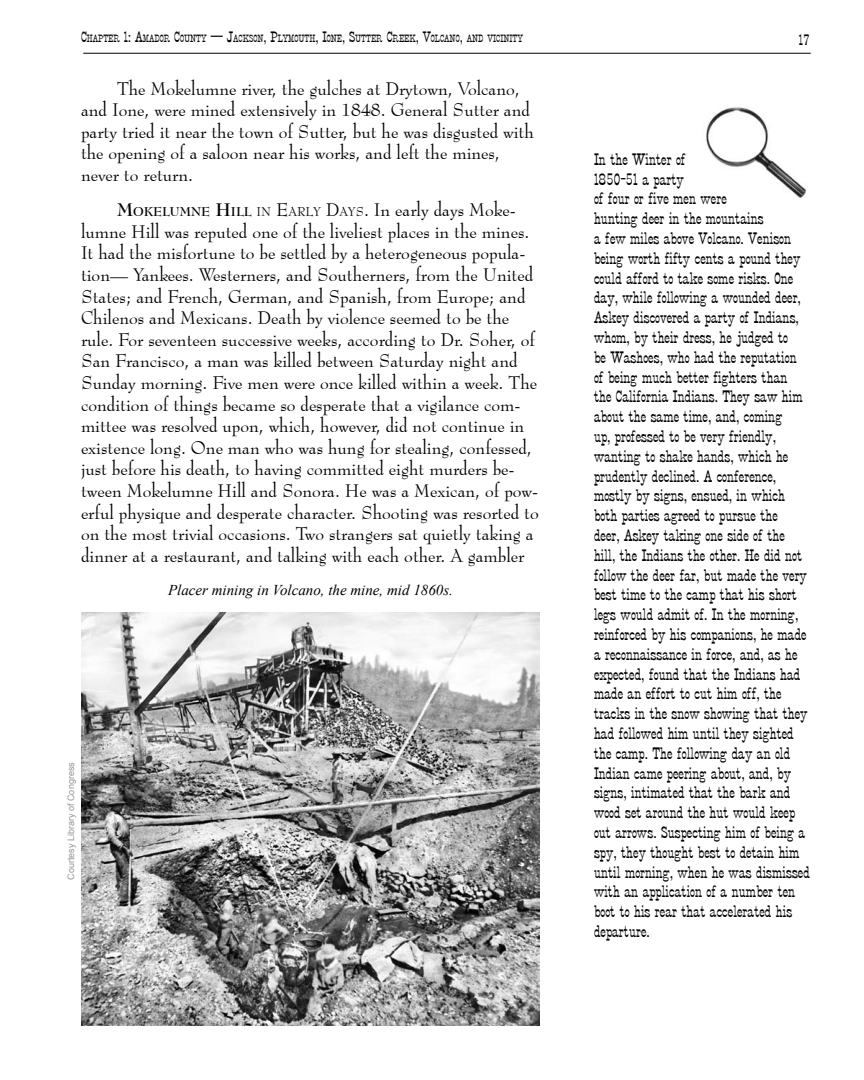
<style>
.page{position:relative;width:864px;height:1080px;background:#fff}
.page>*{position:absolute;margin:0;border:0;box-sizing:border-box;transform-origin:0 0}
.t1{font:18px/21.6px "Bernhard Modern BT";color:#000}
.t2{font:16.5px/19.8px "Stage Coach";color:#000}
.t3{font:italic 15px "Times New Roman";color:#000}
.t4{font:15px "Stage Coach";color:#000}
.t5{font:10.5px "Stage Coach";color:#000}
.t6{font:9px "Arial";color:#939598}
.s1{font-size:15px}
.s2{font-weight:700}
.s3{font-weight:700;font-size:12.6px}
.s4{font-size:12.6px}
</style>
<div class="page">
<img style="left:706px;top:107px;width:100px;height:91px">
<img style="left:81px;top:612px;width:459px;height:414px">
<hr style="left:83px;top:53px;width:728px;height:1px;background:#000">
<p class="t5" style="left:81px;top:32px;width:444px"><span class="s1">C</span>hapter <span class="s1">1: A</span>mador <span class="s1">C</span>ounty <span class="s1">— J</span>ackson<span class="s1">, P</span>lymouth<span class="s1">, I</span>one<span class="s1">, S</span>utter <span class="s1">C</span>reek<span class="s1">, V</span>olcano<span class="s1">,</span> and vicinity</p>
<p class="t1" style="left:81px;top:77px;width:454px;text-indent:36px">The Mokelumne river, the gulches at Drytown, Volcano, and Ione, were mined extensively in 1848. General Sutter and party tried it near the town of Sutter, but he was disgusted with the opening of a saloon near his works, and left the mines, never to return.</p>
<p class="t1" style="left:81px;top:198px;width:459px;text-indent:36px"><span class="s2">M</span><span class="s3">OKELUMNE</span> <span class="s2">H</span><span class="s3">ILL</span> <span class="s4">in</span> E <span class="s4">arly</span> D<span class="s4">ays</span>. In early days Moke&shy;lumne Hill was reputed one of the liveliest places in the mines.<br>It had the misfortune to be settled by a heterogeneous popula&shy;tion— Yankees. Westerners, and Southerners, from the United States; and French, German, and Spanish, from Europe; and Chilenos and Mexicans. Death by violence seemed to be the rule. For seventeen successive weeks, according to Dr. Soher, of San Francisco, a man was killed between Saturday night and Sunday morning. Five men were once killed within a week. The condition of things became so desperate that a vigilance com&shy;mittee was resolved upon, which, however, did not continue in existence long. One man who was hung for stealing, confessed, just before his death, to having committed eight murders be&shy;tween Mokelumne Hill and Sonora. He was a Mexican, of pow&shy;erful physique and desperate character. Shooting was resorted to on the most trivial occasions. Two strangers sat quietly taking a dinner at a restaurant, and talking with each other. A gambler</p>
<p class="t6" style="left:65px;top:880px;width:119px;rotate:-90deg">Courtesy Library of Congress</p>
<p class="t3" style="left:168px;top:579px;width:286px">Placer mining in Volcano, the mine, mid 1860s.</p>
<p class="t4" style="left:799px;top:32px;width:13px">17</p>
<p class="t2" style="left:594px;top:150px;width:217px">In the Winter of<br>1850-51 a party<br>of four or five men were<br>hunting deer in the mountains<br>a few miles above Volcano. Venison being worth fifty cents a pound they could afford to take some risks. One day, while following a wounded deer,<br>Askey discovered a party of Indians, whom, by their dress, he judged to<br>be Washoes, who had the reputation of being much better fighters than<br>the California Indians. They saw him about the same time, and, coming<br>up, professed to be very friendly, wanting to shake hands, which he prudently declined. A conference, mostly by signs, ensued, in which both parties agreed to pursue the<br>deer, Askey taking one side of the hill, the Indians the other. He did not follow the deer far, but made the very best time to the camp that his short legs would admit of. In the morning, reinforced by his companions, he made a reconnaissance in force, and, as he expected, found that the Indians had made an effort to cut him off, the tracks in the snow showing that they had followed him until they sighted the camp. The following day an old<br>Indian came peering about, and, by signs, intimated that the bark and wood set around the hut would keep out arrows. Suspecting him of being a spy, they thought best to detain him until morning, when he was dismissed with an application of a number ten boot to his rear that accelerated his departure.</p>
</div>
